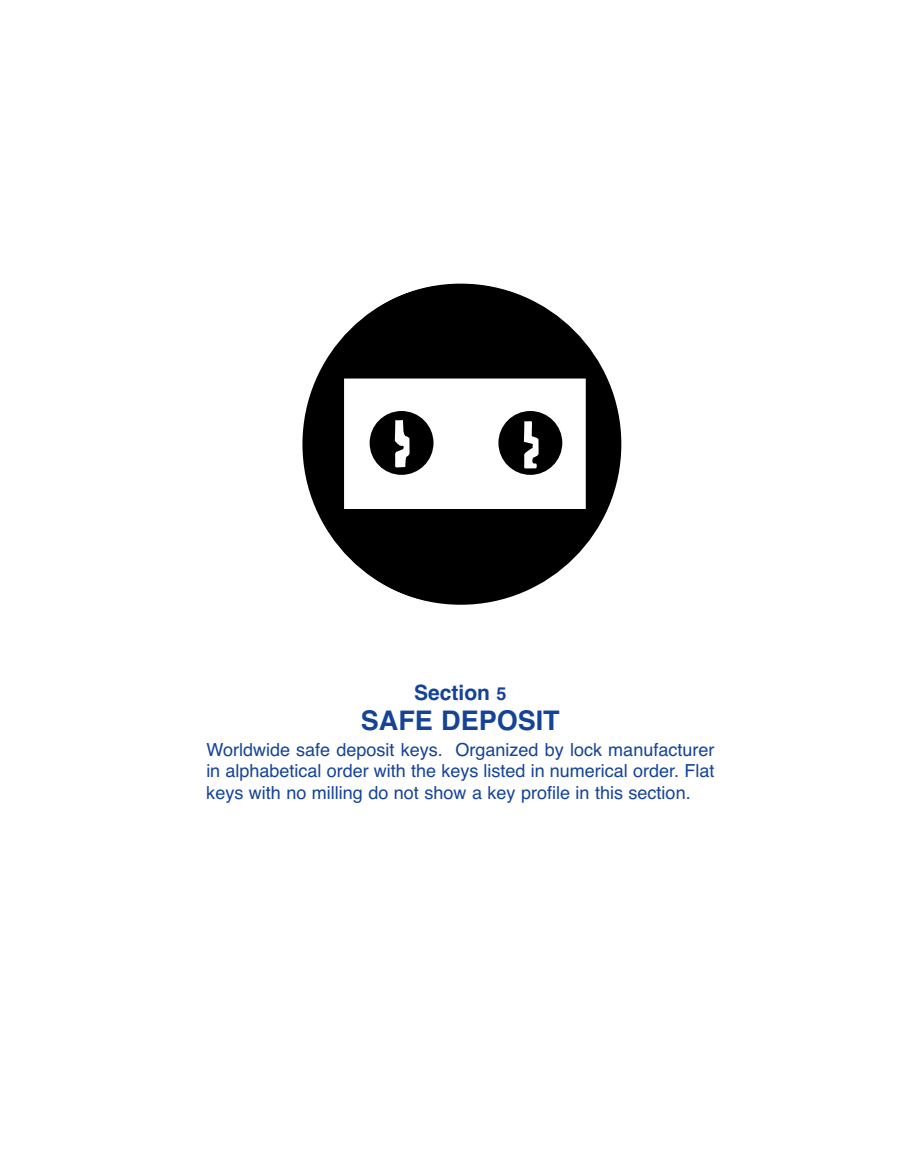
<style>
.page{position:relative;width:905px;height:1175px;background:#fff}
.page>*{position:absolute;margin:0;border:0;box-sizing:border-box;transform-origin:0 0}
.t1{font:700 27px "Helvetica";color:#154398}
.t2{font:700 21px "Helvetica";color:#154398}
.t3{font:18px/21.6px "Helvetica";color:#154398;text-align:justify}
.s1{font-size:18px}
</style>
<div class="page">
<svg style="left:302px;top:284px;width:319px;height:320px;fill:#000"></svg>
<p class="t2" style="left:414px;top:680px;width:94px">Section <span class="s1">5</span></p>
<h1 class="t1" style="left:361px;top:704px;width:200px">SAFE DEPOSIT</h1>
<p class="t3" style="left:206px;top:738px;width:509px">Worldwide safe deposit keys. Organized by lock manufacturer in alphabetical order with the keys listed in numerical order. Flat keys with no milling do not show a key profile in this section.</p>
</div>
